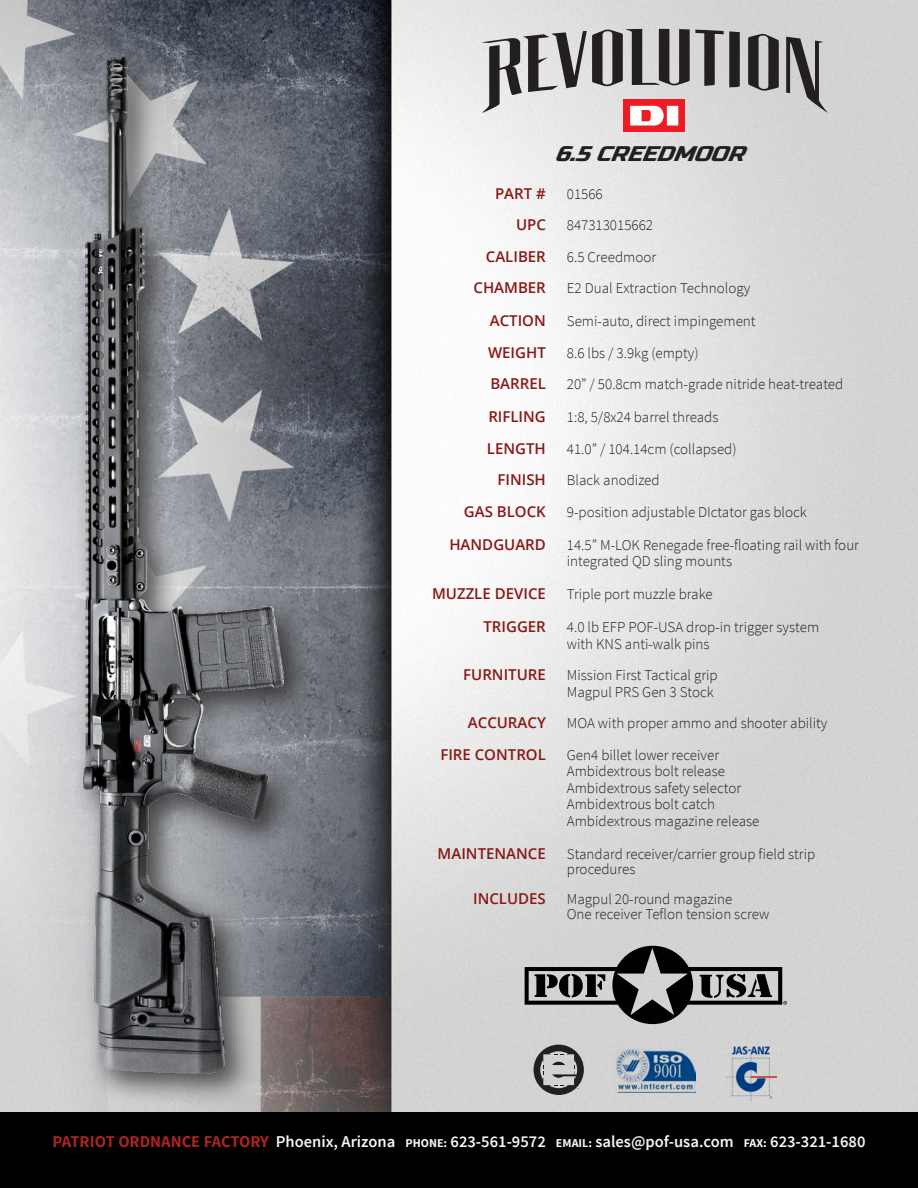
<style>
.page{position:relative;width:918px;height:1188px;background:#fff}
.page>*{position:absolute;margin:0;border:0;box-sizing:border-box;transform-origin:0 0}
.t1{font:italic 21px "Russo One";color:#231f20;scale:1.1 1}
.t2{font:600 16.5px "Source Sans Pro";color:#f5f5f5}
.Specs{font:300 15px/16.5px "Source Sans Pro";color:#231f20}
.Specs-2{font:600 15px "Open Sans";color:#861917}
.s1{font-weight:700;color:#a62524}
.s2{font-weight:700;font-size:12px}
</style>
<div class="page">
<img style="left:0;top:0;width:918px;height:1112px">
<div style="left:0;top:1112px;width:918px;height:76px;background:#000"></div>
<svg style="left:534px;top:1045px;width:50px;height:50px;background:#8d8b8c"></svg>
<svg style="left:525px;top:946px;width:262px;height:78px;background:#8c8c8c"></svg>
<img style="left:614px;top:1048px;width:82px;height:44px">
<img style="left:726px;top:1046px;width:51px;height:55px">
<div style="left:72px;top:47px;width:245px;height:1060px;background:#231f20;opacity:.75"></div>
<img style="left:83px;top:57px;width:201px;height:1017px">
<svg style="left:786px;top:37px;width:42px;height:76px;background:#959394"></svg>
<svg style="left:748px;top:34px;width:31px;height:57px;background:#656363"></svg>
<div style="left:623px;top:99px;width:62px;height:33px;background:#ed1c24"></div>
<svg style="left:481px;top:29px;width:259px;height:97px;background:#ada4a5"></svg>
<div style="left:667px;top:106px;width:11px;height:20px;background:#fff"></div>
<p class="t1" style="left:555px;top:142px;width:183px">6.5CREEDMOOR</p>
<p class="Specs-2" style="left:495px;top:183px;width:52px">PART #</p>
<p class="Specs" style="left:567px;top:186px;width:37px">01566</p>
<p class="Specs-2" style="left:516px;top:215px;width:31px">UPC</p>
<p class="Specs" style="left:567px;top:217px;width:88px">847313015662</p>
<p class="Specs-2" style="left:486px;top:246px;width:61px">CALIBER</p>
<p class="Specs" style="left:567px;top:249px;width:91px">6.5 Creedmoor</p>
<p class="Specs-2" style="left:473px;top:278px;width:74px">CHAMBER</p>
<p class="Specs" style="left:567px;top:280px;width:185px">E2 Dual Extraction Technology</p>
<p class="Specs-2" style="left:490px;top:311px;width:58px">ACTION</p>
<p class="Specs" style="left:567px;top:313px;width:190px">Semi-auto, direct impingement</p>
<p class="Specs-2" style="left:488px;top:342px;width:59px">WEIGHT</p>
<p class="Specs" style="left:567px;top:345px;width:133px">8.6 lbs / 3.9kg (empty)</p>
<p class="Specs-2" style="left:490px;top:374px;width:57px">BARREL</p>
<p class="Specs" style="left:567px;top:376px;width:278px">20” / 50.8cm match-grade nitride heat-treated</p>
<p class="Specs-2" style="left:488px;top:407px;width:59px">RIFLING</p>
<p class="Specs" style="left:567px;top:409px;width:153px">1:8, 5/8x24 barrel threads</p>
<p class="Specs-2" style="left:487px;top:438px;width:60px">LENGTH</p>
<p class="Specs" style="left:567px;top:441px;width:171px">41.0” / 104.14cm (collapsed)</p>
<p class="Specs-2" style="left:497px;top:470px;width:50px">FINISH</p>
<p class="Specs" style="left:567px;top:472px;width:94px">Black anodized</p>
<p class="Specs-2" style="left:464px;top:501px;width:83px">GAS BLOCK</p>
<p class="Specs" style="left:567px;top:504px;width:241px">9-position adjustable DIctator gas block</p>
<p class="Specs-2" style="left:449px;top:534px;width:98px">HANDGUARD</p>
<p class="Specs" style="left:567px;top:537px;width:294px">14.5” M-LOK Renegade free-floating rail with four integrated QD sling mounts</p>
<p class="Specs-2" style="left:432px;top:584px;width:115px">MUZZLE DEVICE</p>
<p class="Specs" style="left:567px;top:586px;width:147px">Triple port muzzle brake</p>
<p class="Specs-2" style="left:483px;top:617px;width:64px">TRIGGER</p>
<p class="Specs" style="left:567px;top:619px;width:254px">4.0 lb EFP POF-USA drop-in trigger system</p>
<p class="Specs" style="left:567px;top:636px;width:144px">with KNS anti-walk pins</p>
<p class="Specs-2" style="left:463px;top:665px;width:84px">FURNITURE</p>
<p class="Specs" style="left:567px;top:667px;width:152px">Mission First Tactical grip<br>Magpul PRS Gen 3 Stock</p>
<p class="Specs-2" style="left:468px;top:713px;width:79px">ACCURACY</p>
<p class="Specs" style="left:567px;top:715px;width:262px">MOA with proper ammo and shooter ability</p>
<p class="Specs-2" style="left:440px;top:744px;width:107px">FIRE CONTROL</p>
<p class="Specs" style="left:567px;top:747px;width:154px">Gen4 billet lower receiver</p>
<p class="Specs" style="left:567px;top:763px;width:160px">Ambidextrous bolt release</p>
<p class="Specs" style="left:567px;top:780px;width:176px">Ambidextrous safety selector</p>
<p class="Specs" style="left:567px;top:796px;width:150px">Ambidextrous bolt catch</p>
<p class="Specs" style="left:567px;top:813px;width:194px">Ambidextrous magazine release</p>
<p class="Specs-2" style="left:438px;top:843px;width:110px">MAINTENANCE</p>
<p class="Specs" style="left:567px;top:846px;width:250px;line-height:15px">Standard receiver/carrier group field strip procedures</p>
<p class="Specs-2" style="left:473px;top:888px;width:74px">INCLUDES</p>
<p class="Specs" style="left:567px;top:891px;width:204px;line-height:15px">Magpul 20-round magazine<br>One receiver Teflon tension screw</p>
<p class="t2" style="left:53px;top:1132px;width:814px"><span class="s1">PATRIOT ORDNANCE FACTORY</span> Phoenix, Arizona <span class="s2">PHONE:</span> 623-561-9572 <span class="s2">EMAIL:</span> sales@pof-usa.com <span class="s2">FAX:</span> 623-321-1680</p>
</div>
